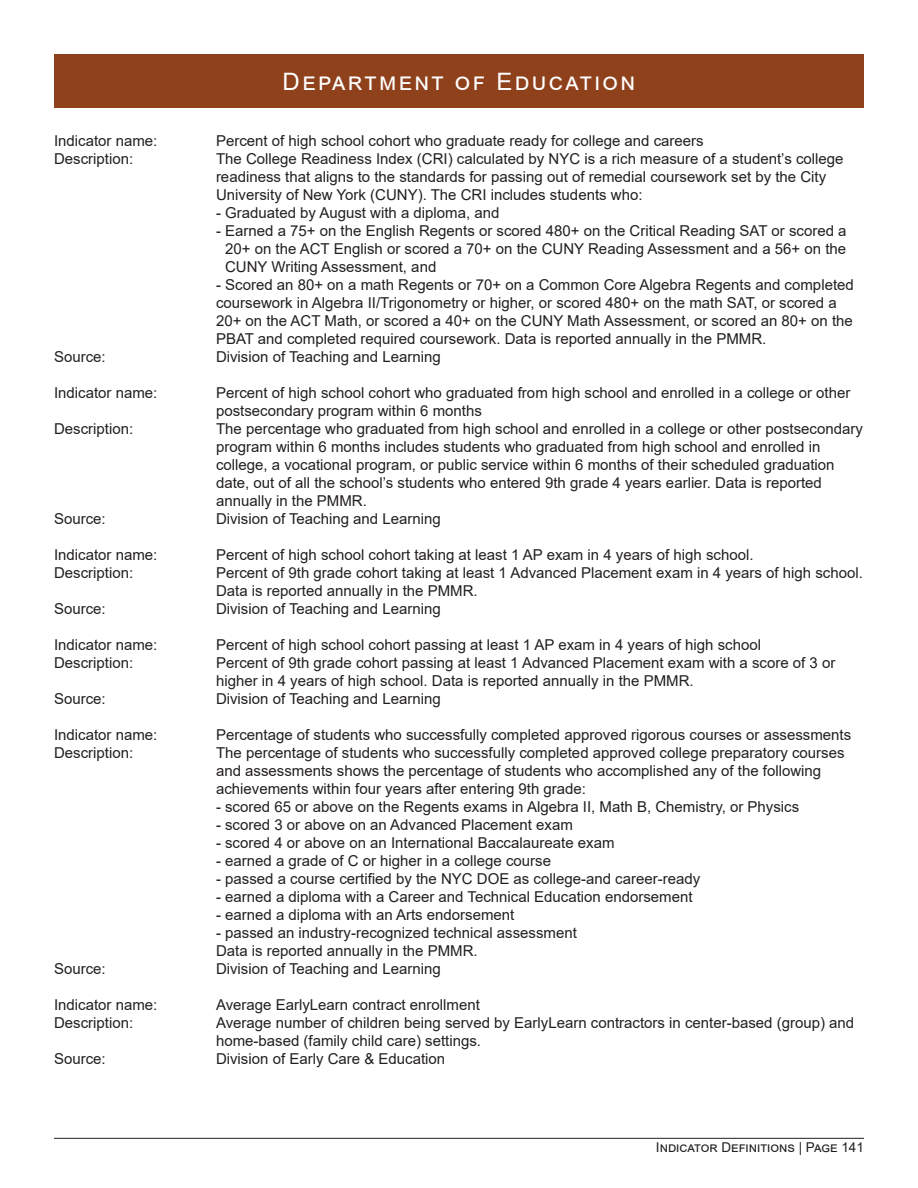
<style>
.page{position:relative;width:918px;height:1188px;background:#fff}
.page>*{position:absolute;margin:0;border:0;box-sizing:border-box;transform-origin:0 0}
.t1{font:24px "Arial";letter-spacing:.1em;color:#fff}
.Indicator_Definition{font:15px/18px "Arial";color:#231f20}
.t2{font:13.5px "Arial";color:#231f20}
</style>
<div class="page">
<hr style="left:54px;top:1138px;width:810px;height:1px;background:#231f20">
<div style="left:54px;top:54px;width:810px;height:54px;background:#8f411c"></div>
<h1 class="t1" style="left:283px;top:65px;width:354px">Department of Education</h1>
<p class="Indicator_Definition" style="left:54px;top:132px;width:105px">Indicator name:</p>
<p class="Indicator_Definition" style="left:216px;top:132px;width:489px">Percent of high school cohort who graduate ready for college and careers</p>
<p class="Indicator_Definition" style="left:54px;top:150px;width:81px">Description:</p>
<p class="Indicator_Definition" style="left:216px;top:150px;width:629px">The College Readiness Index (CRI) calculated by NYC is a rich measure of a student’s college readiness that aligns to the standards for passing out of remedial coursework set by the City<br>University of New York (CUNY). The CRI includes students who:</p>
<p class="Indicator_Definition" style="left:216px;top:204px;width:285px">- Graduated by August with a diploma, and</p>
<p class="Indicator_Definition" style="left:225px;top:222px;width:623px;text-align:justify;text-indent:-9px">- Earned a 75+ on the English Regents or scored 480+ on the Critical Reading SAT or scored a 20+ on the ACT English or scored a 70+ on the CUNY Reading Assessment and a 56+ on the CUNY Writing Assessment, and</p>
<p class="Indicator_Definition" style="left:216px;top:276px;width:639px">- Scored an 80+ on a math Regents or 70+ on a Common Core Algebra Regents and completed coursework in Algebra II/Trigonometry or higher, or scored 480+ on the math SAT, or scored a 20+ on the ACT Math, or scored a 40+ on the CUNY Math Assessment, or scored an 80+ on the PBAT and completed required coursework. Data is reported annually in the PMMR.</p>
<p class="Indicator_Definition" style="left:54px;top:348px;width:53px">Source:</p>
<p class="Indicator_Definition" style="left:216px;top:348px;width:226px">Division of Teaching and Learning</p>
<p class="Indicator_Definition" style="left:54px;top:384px;width:105px">Indicator name:</p>
<p class="Indicator_Definition" style="left:216px;top:384px;width:636px">Percent of high school cohort who graduated from high school and enrolled in a college or other postsecondary program within 6 months</p>
<p class="Indicator_Definition" style="left:54px;top:420px;width:81px">Description:</p>
<p class="Indicator_Definition" style="left:216px;top:420px;width:648px">The percentage who graduated from high school and enrolled in a college or other postsecondary program within 6 months includes students who graduated from high school and enrolled in college, a vocational program, or public service within 6 months of their scheduled graduation date, out of all the school’s students who entered 9th grade 4 years earlier. Data is reported annually in the PMMR.</p>
<p class="Indicator_Definition" style="left:54px;top:510px;width:53px">Source:</p>
<p class="Indicator_Definition" style="left:216px;top:510px;width:226px">Division of Teaching and Learning</p>
<p class="Indicator_Definition" style="left:54px;top:546px;width:105px">Indicator name:</p>
<p class="Indicator_Definition" style="left:216px;top:546px;width:539px">Percent of high school cohort taking at least 1 AP exam in 4 years of high school.</p>
<p class="Indicator_Definition" style="left:54px;top:564px;width:81px">Description:</p>
<p class="Indicator_Definition" style="left:216px;top:564px;width:649px">Percent of 9th grade cohort taking at least 1 Advanced Placement exam in 4 years of high school.<br>Data is reported annually in the PMMR.</p>
<p class="Indicator_Definition" style="left:54px;top:600px;width:53px">Source:</p>
<p class="Indicator_Definition" style="left:216px;top:600px;width:226px">Division of Teaching and Learning</p>
<p class="Indicator_Definition" style="left:54px;top:636px;width:105px">Indicator name:</p>
<p class="Indicator_Definition" style="left:216px;top:636px;width:547px">Percent of high school cohort passing at least 1 AP exam in 4 years of high school</p>
<p class="Indicator_Definition" style="left:54px;top:654px;width:81px">Description:</p>
<p class="Indicator_Definition" style="left:216px;top:654px;width:621px">Percent of 9th grade cohort passing at least 1 Advanced Placement exam with a score of 3 or higher in 4 years of high school. Data is reported annually in the PMMR.</p>
<p class="Indicator_Definition" style="left:54px;top:690px;width:53px">Source:</p>
<p class="Indicator_Definition" style="left:216px;top:690px;width:226px">Division of Teaching and Learning</p>
<p class="Indicator_Definition" style="left:54px;top:726px;width:105px">Indicator name:</p>
<p class="Indicator_Definition" style="left:216px;top:726px;width:637px">Percentage of students who successfully completed approved rigorous courses or assessments</p>
<p class="Indicator_Definition" style="left:54px;top:744px;width:81px">Description:</p>
<p class="Indicator_Definition" style="left:216px;top:744px;width:630px">The percentage of students who successfully completed approved college preparatory courses and assessments shows the percentage of students who accomplished any of the following achievements within four years after entering 9th grade:</p>
<p class="Indicator_Definition" style="left:216px;top:798px;width:585px">- scored 65 or above on the Regents exams in Algebra II, Math B, Chemistry, or Physics</p>
<p class="Indicator_Definition" style="left:216px;top:816px;width:358px">- scored 3 or above on an Advanced Placement exam</p>
<p class="Indicator_Definition" style="left:216px;top:834px;width:400px">- scored 4 or above on an International Baccalaureate exam</p>
<p class="Indicator_Definition" style="left:216px;top:852px;width:337px">- earned a grade of C or higher in a college course</p>
<p class="Indicator_Definition" style="left:216px;top:870px;width:486px">- passed a course certified by the NYC DOE as college-and career-ready</p>
<p class="Indicator_Definition" style="left:216px;top:888px;width:478px">- earned a diploma with a Career and Technical Education endorsement</p>
<p class="Indicator_Definition" style="left:216px;top:906px;width:300px">- earned a diploma with an Arts endorsement</p>
<p class="Indicator_Definition" style="left:216px;top:924px;width:362px">- passed an industry-recognized technical assessment</p>
<p class="Indicator_Definition" style="left:216px;top:942px;width:263px">Data is reported annually in the PMMR.</p>
<p class="Indicator_Definition" style="left:54px;top:960px;width:53px">Source:</p>
<p class="Indicator_Definition" style="left:216px;top:960px;width:226px">Division of Teaching and Learning</p>
<p class="Indicator_Definition" style="left:54px;top:996px;width:105px">Indicator name:</p>
<p class="Indicator_Definition" style="left:216px;top:996px;width:265px">Average EarlyLearn contract enrollment</p>
<p class="Indicator_Definition" style="left:54px;top:1014px;width:81px">Description:</p>
<p class="Indicator_Definition" style="left:216px;top:1014px;width:640px">Average number of children being served by EarlyLearn contractors in center-based (group) and home-based (family child care) settings.</p>
<p class="Indicator_Definition" style="left:54px;top:1050px;width:53px">Source:</p>
<p class="Indicator_Definition" style="left:216px;top:1050px;width:231px">Division of Early Care &amp; Education</p>
<p class="t2" style="left:656px;top:1138px;width:210px">Indicator Definitions | Page 141</p>
</div>
